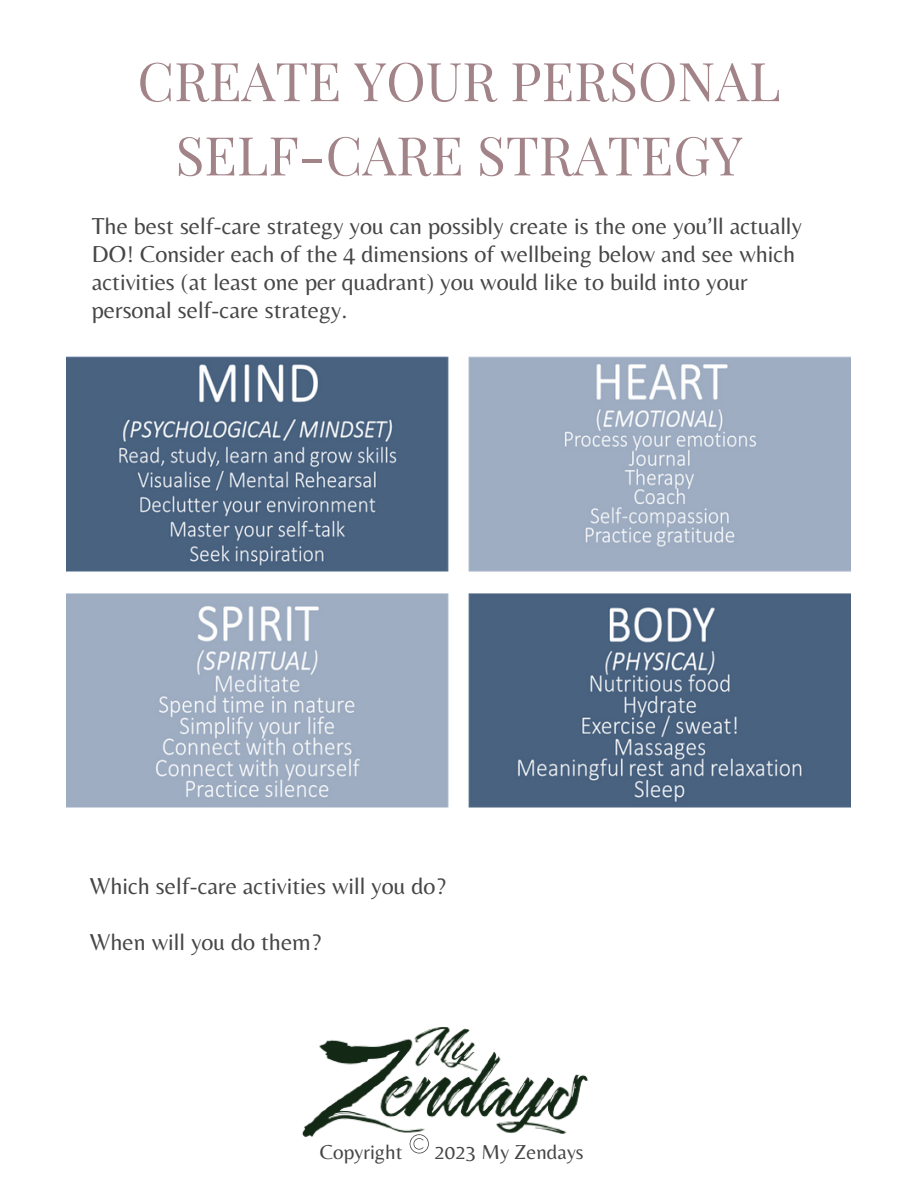
<style>
.page{position:relative;width:918px;height:1188px;background:#fff}
.page>*{position:absolute;margin:0;border:0;box-sizing:border-box;transform-origin:0 0}
.t1{font:53.55px/74.2px "Playfair Display";color:#a28388;text-align:center}
.t2{font:24px/28.2px "Belleza";color:#474647}
.t3{font:21px "Belleza";color:#474647}
</style>
<div class="page">
<img style="left:302px;top:1026px;width:287px;height:128px">
<img style="left:67px;top:356px;width:784px;height:452px">
<h2 class="t1" style="left:137px;top:42px;width:645px">CREATE YOUR PERSONAL<br>SELF-CARE STRATEGY</h2>
<h2 class="t2" style="left:92px;top:211px;width:712px">The best self-care strategy you can possibly create is the one you’ll actually DO! Consider each of the 4 dimensions of wellbeing below and see which activities (at least one per quadrant) you would like to build into your personal self-care strategy.</h2>
<p class="t2" style="left:90px;top:872px;width:358px">Which self-care activities will you do?</p>
<p class="t2" style="left:90px;top:928px;width:233px">When will you do them?</p>
<h1 class="t3" style="left:320px;top:1140px;width:84px">Copyright</h1>
<h1 class="t3" style="left:434px;top:1140px;width:151px">2023 My Zendays</h1>
</div>
